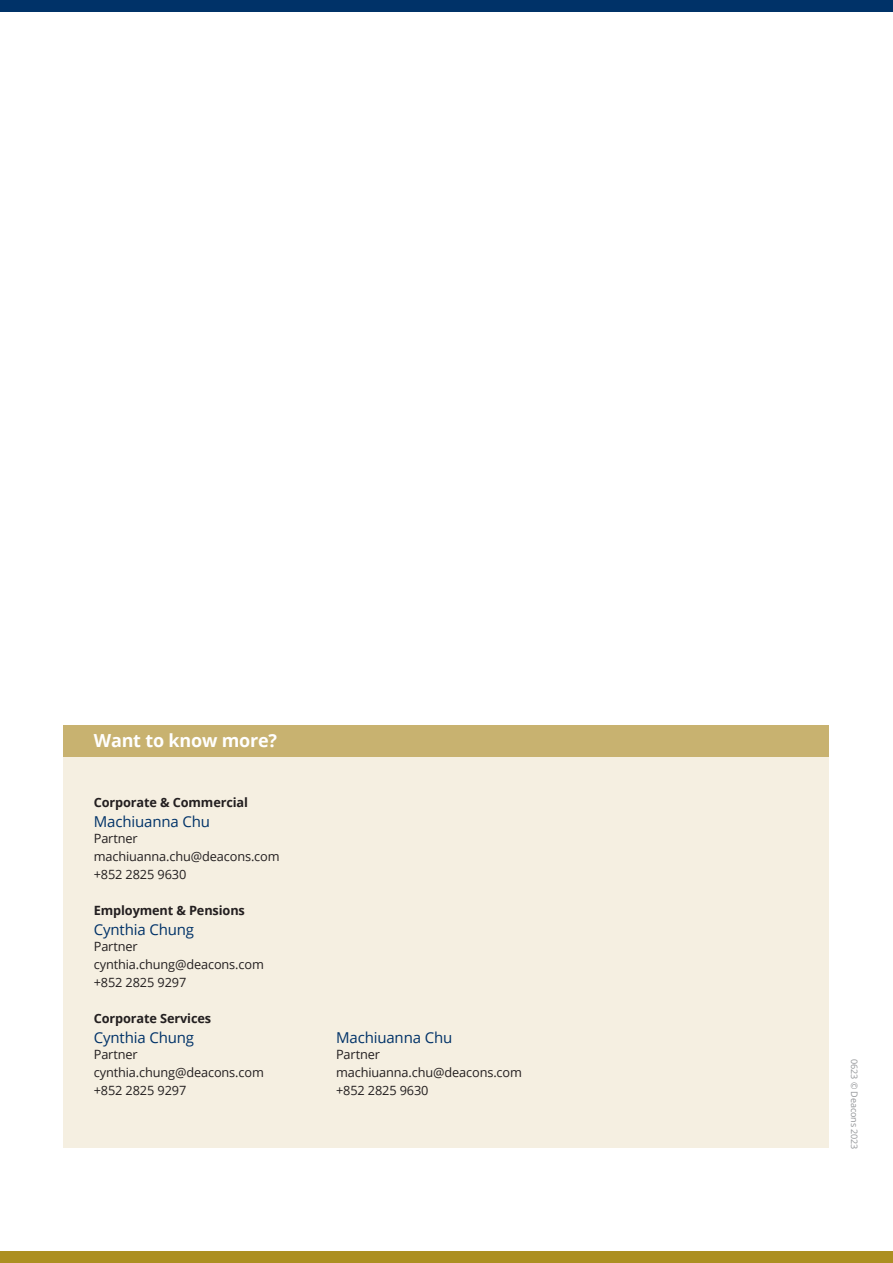
<style>
.page{position:relative;width:893px;height:1263px;background:#fff}
.page>*{position:absolute;margin:0;border:0;box-sizing:border-box;transform-origin:0 0}
.t1{font:700 18px "Open Sans";letter-spacing:-.01em;color:#fff}
.t2{font:15px "Open Sans";letter-spacing:-.01em;color:#003268}
.t3{font:12.75px/18px "Open Sans";letter-spacing:-.01em;color:#231f20}
.t4{font:700 12.75px "Open Sans";letter-spacing:-.01em;color:#231f20}
.t5{font:9px "Open Sans";letter-spacing:-.01em;color:#939598}
</style>
<div class="page">
<div style="left:0;top:0;width:893px;height:12px;background:#003268"></div>
<div style="left:0;top:1251px;width:893px;height:12px;background:#ac8f21"></div>
<div style="left:64px;top:734px;width:765px;height:414px;background:#f5efe1"></div>
<div style="left:64px;top:725px;width:765px;height:31px;background:#c8b270"></div>
<h1 class="t1" style="left:94px;top:727px;width:185px">Want to know more?</h1>
<p class="t4" style="left:94px;top:793px;width:156px">Corporate &amp; Commercial</p>
<p class="t2" style="left:94px;top:811px;width:118px">Machiuanna Chu</p>
<p class="t3" style="left:94px;top:829px;width:187px">Partner machiuanna.chu@deacons.com +852 2825 9630</p>
<p class="t4" style="left:94px;top:901px;width:153px">Employment &amp; Pensions</p>
<p class="t2" style="left:94px;top:919px;width:102px">Cynthia Chung</p>
<p class="t3" style="left:94px;top:937px;width:172px">Partner cynthia.chung@deacons.com +852 2825 9297</p>
<p class="t4" style="left:94px;top:1009px;width:119px">Corporate Services</p>
<p class="t2" style="left:94px;top:1027px;width:102px">Cynthia Chung</p>
<p class="t3" style="left:94px;top:1045px;width:172px">Partner cynthia.chung@deacons.com +852 2825 9297</p>
<p class="t2" style="left:336px;top:1027px;width:118px">Machiuanna Chu</p>
<p class="t3" style="left:336px;top:1045px;width:187px">Partner machiuanna.chu@deacons.com +852 2825 9630</p>
<p class="t5" style="left:861px;top:1059px;width:92px;rotate:90deg">0623 © Deacons 2023</p>
</div>
